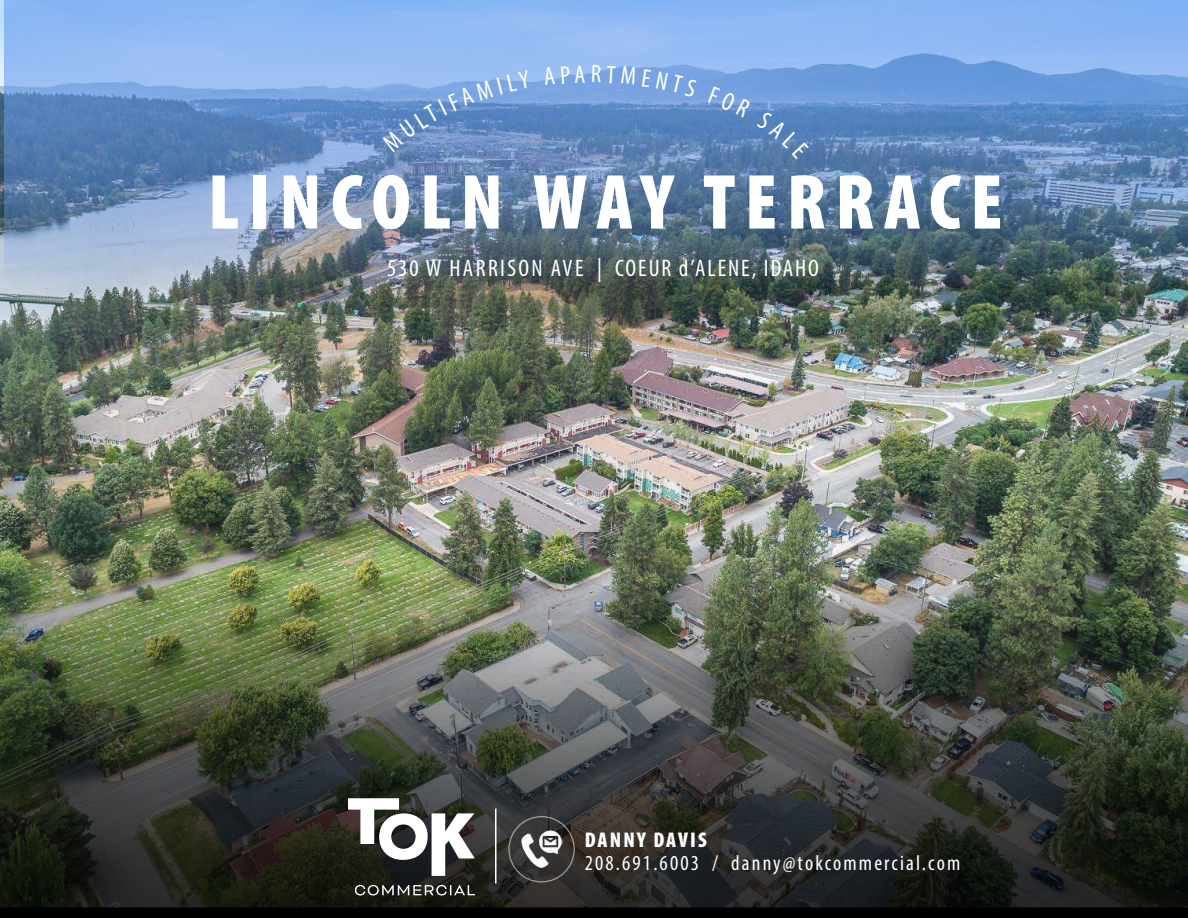
<style>
.page{position:relative;width:1188px;height:918px;background:#fff}
.page>*{position:absolute;margin:0;border:0;box-sizing:border-box;transform-origin:0 0}
.t1{font:900 condensed 78.75px "Myriad Pro";letter-spacing:.12em;color:#fff}
.t2{font:condensed 24px "Myriad Pro";letter-spacing:.08em;color:#fff}
.t3{font:condensed 21.45px "Myriad Pro";letter-spacing:.1em;color:#fff}
.t4{font:900 condensed 21.45px "Myriad Pro";letter-spacing:.1em;color:#fff}
</style>
<div class="page">
<img style="left:0;top:0;width:1188px;height:577px">
<img style="left:0;top:577px;width:1188px;height:331px">
<img style="left:4px;top:0;width:1184px;height:285px">
<svg style="left:355px;top:885px;width:120px;height:11px"></svg>
<svg style="left:348px;top:798px;width:127px;height:78px"></svg>
<img style="left:521px;top:830px;width:41px;height:39px">
<div style="left:508px;top:816px;width:67px;height:67px;border:1px solid #fff;border-radius:50%"></div>
<div style="left:0;top:908px;width:1188px;height:10px;background:#000"></div>
<hr style="left:495px;top:808px;width:1px;height:76px;background:#fff">
<svg style="left:382px;top:71px;width:149px;height:81px;background:#7299d2"></svg>
<svg style="left:543px;top:67px;width:12px;height:18px"></svg>
<svg style="left:561px;top:65px;width:24px;height:19px"></svg>
<svg style="left:592px;top:65px;width:9px;height:18px"></svg>
<svg style="left:607px;top:66px;width:29px;height:19px"></svg>
<div style="left:642px;top:69px;width:55px;height:28px;background:#77a3e1"></div>
<svg style="left:708px;top:86px;width:43px;height:32px"></svg>
<svg style="left:757px;top:111px;width:52px;height:48px;background:#5581b6"></svg>
<h1 class="t1" style="left:208px;top:152px;width:796px">LINCOLN WAY TERRACE</h1>
<p class="t2" style="left:387px;top:254px;width:433px">530 W HARRISON AVE | COEUR d’ALENE, IDAHO</p>
<p class="t4" style="left:585px;top:826px;width:123px">DANNY DAVIS</p>
<p class="t3" style="left:585px;top:850px;width:377px">208.691.6003 / danny@tokcommercial.com</p>
</div>
